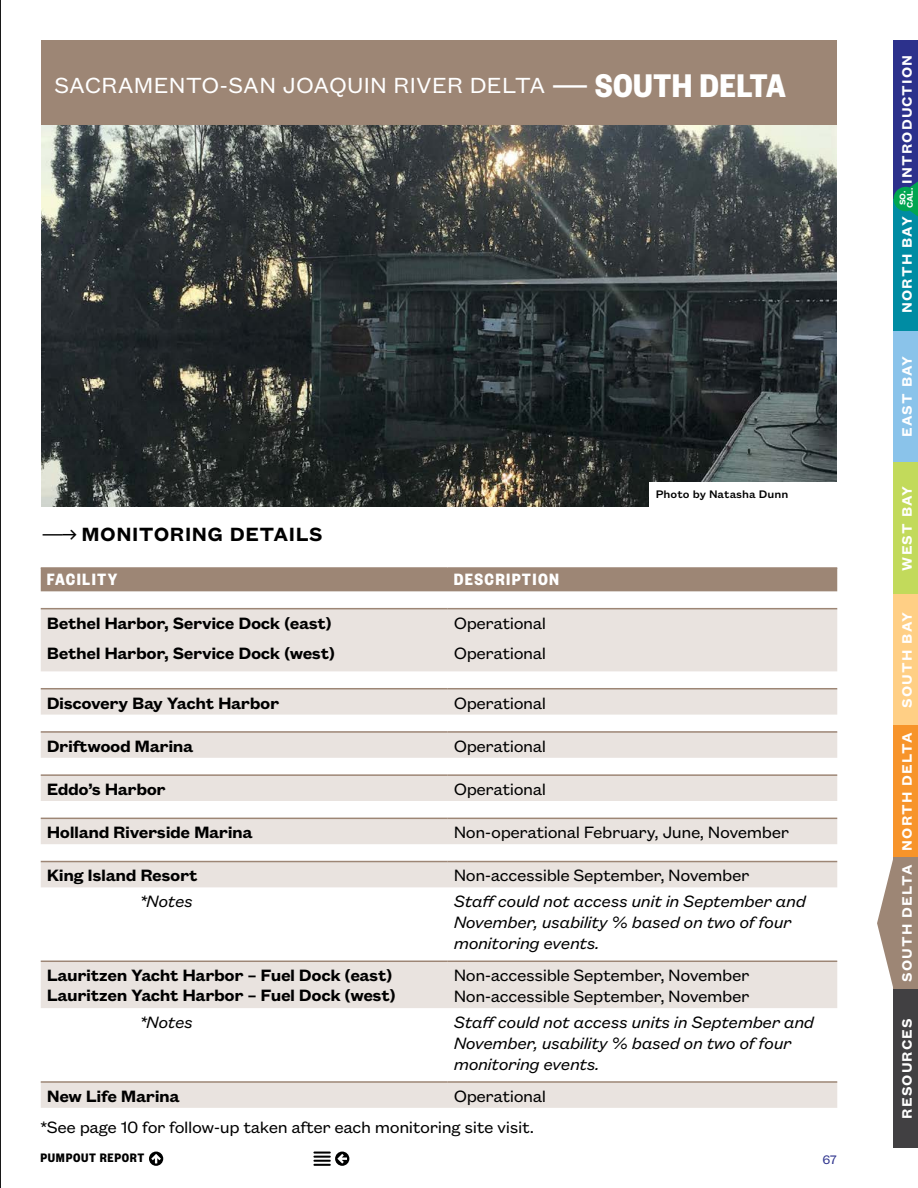
<style>
.page{position:relative;width:918px;height:1188px;background:#fff}
.page>*{position:absolute;margin:0;border:0;box-sizing:border-box;transform-origin:0 0}
.t1{font:24px "Founders Grotesk Text";letter-spacing:.01em;color:#fff}
.t2{font:600 21px "Founders Grotesk Text";letter-spacing:.025em;color:#000}
.t3{font:18px/21px "Founders Grotesk Text";letter-spacing:-.025em;color:#000}
.t4{font:600 18px/19.5px "Founders Grotesk Text";letter-spacing:-.025em;color:#000}
.t5{font:italic 18px/21px "Founders Grotesk Text";letter-spacing:-.025em;color:#000}
.t6{font:700 18px "Founders Grotesk Cond";letter-spacing:.075em;color:#fff}
.t7{font:600 15px "Founders Grotesk Text";letter-spacing:.075em;color:#fff}
.t8{font:700 13.5px "Founders Grotesk Cond";letter-spacing:.05em;color:#000}
.t9{font:13.5px "Founders Grotesk Text";color:#2c318c}
.t10{font:500 12px "Founders Grotesk Text";color:#000}
.t11{font:600 9px/7.5px "Founders Grotesk Text";color:#fff;text-align:center}
.s1{font-family:"Fedra Serif A Std";font-size:36px}
.s2{font-family:"Founders Grotesk Cond";font-weight:700;font-size:36px}
.s3{font-family:"Fedra Serif A Std";font-weight:400}
</style>
<div class="page">
<div style="left:894px;top:40px;width:24px;height:159px;background:#2c318c"></div>
<div style="left:894px;top:330px;width:24px;height:132px;background:#8ac3ea"></div>
<div style="left:894px;top:199px;width:24px;height:131px;background:#008ca3"></div>
<div style="left:894px;top:462px;width:24px;height:132px;background:#c2da5b"></div>
<div style="left:894px;top:594px;width:24px;height:132px;background:#ffcf85"></div>
<div style="left:894px;top:726px;width:24px;height:132px;background:#f7942a"></div>
<div style="left:894px;top:858px;width:24px;height:131px;background:#9d8675"></div>
<svg style="left:313px;top:1152px;width:36px;height:14px"></svg>
<svg style="left:894px;top:181px;width:24px;height:36px"></svg>
<svg style="left:149px;top:1152px;width:14px;height:14px"></svg>
<div style="left:894px;top:989px;width:24px;height:159px;background:#414042"></div>
<div style="left:41px;top:40px;width:796px;height:86px;background:#9d8675"></div>
<svg style="left:877px;top:857px;width:17px;height:132px"></svg>
<div style="left:41px;top:569px;width:796px;height:22px;background:#9d8675"></div>
<svg style="left:41px;top:609px;width:796px;height:499px;fill:#e9e3df"></svg>
<hr style="left:41px;top:567px;width:407px;height:2px;background:#9d8675">
<hr style="left:448px;top:567px;width:389px;height:2px;background:#9d8675">
<hr style="left:41px;top:774px;width:407px;height:2px;background:#9d8675">
<hr style="left:448px;top:774px;width:389px;height:2px;background:#9d8675">
<hr style="left:41px;top:1081px;width:407px;height:2px;background:#9d8675">
<hr style="left:448px;top:1081px;width:389px;height:2px;background:#9d8675">
<hr style="left:41px;top:608px;width:407px;height:1px;background:#9d8675">
<hr style="left:448px;top:608px;width:389px;height:1px;background:#9d8675">
<hr style="left:41px;top:818px;width:407px;height:1px;background:#9d8675">
<hr style="left:448px;top:818px;width:389px;height:1px;background:#9d8675">
<hr style="left:41px;top:688px;width:407px;height:1px;background:#9d8675">
<hr style="left:448px;top:688px;width:389px;height:1px;background:#9d8675">
<hr style="left:41px;top:731px;width:407px;height:2px;background:#9d8675">
<hr style="left:448px;top:731px;width:389px;height:2px;background:#9d8675">
<hr style="left:41px;top:861px;width:407px;height:1px;background:#9d8675">
<hr style="left:448px;top:861px;width:389px;height:1px;background:#9d8675">
<hr style="left:41px;top:961px;width:407px;height:1px;background:#9d8675">
<hr style="left:448px;top:961px;width:389px;height:1px;background:#9d8675">
<img style="left:41px;top:126px;width:796px;height:380px">
<div style="left:649px;top:482px;width:188px;height:24px;background:#fff"></div>
<hr style="left:0;top:0;width:1px;height:1188px;background:#000">
<h1 class="t1" style="left:55px;top:69px;width:733px">SACRAMENTO-SAN JOAQUIN RIVER DELTA <span class="s1">—</span> <span class="s2">SOUTH DELTA</span></h1>
<p class="t2" style="left:42px;top:520px;width:282px"><span class="s3">—→</span> MONITORING DETAILS</p>
<p class="t10" style="left:656px;top:486px;width:134px">Photo by Natasha Dunn</p>
<p class="t6" style="left:47px;top:568px;width:72px">FACILITY</p>
<p class="t6" style="left:454px;top:568px;width:107px">DESCRIPTION</p>
<p class="t4" style="left:47px;top:612px;width:287px">Bethel Harbor, Service Dock (east)</p>
<p class="t3" style="left:454px;top:611px;width:94px">Operational</p>
<p class="t4" style="left:47px;top:642px;width:290px">Bethel Harbor, Service Dock (west)</p>
<p class="t3" style="left:454px;top:641px;width:94px">Operational</p>
<p class="t4" style="left:47px;top:692px;width:234px">Discovery Bay Yacht Harbor</p>
<p class="t3" style="left:454px;top:691px;width:94px">Operational</p>
<p class="t4" style="left:47px;top:735px;width:148px">Driftwood Marina</p>
<p class="t3" style="left:454px;top:734px;width:94px">Operational</p>
<p class="t4" style="left:47px;top:778px;width:121px">Eddo’s Harbor</p>
<p class="t3" style="left:454px;top:777px;width:94px">Operational</p>
<p class="t4" style="left:47px;top:821px;width:207px">Holland Riverside Marina</p>
<p class="t3" style="left:454px;top:821px;width:337px">Non-operational February, June, November</p>
<p class="t4" style="left:47px;top:865px;width:153px">King Island Resort</p>
<p class="t3" style="left:454px;top:864px;width:297px">Non-accessible September, November</p>
<p class="t5" style="left:140px;top:890px;width:55px">*Notes</p>
<p class="t5" style="left:454px;top:890px;width:354px">Staff could not access unit in September and<br>November, usability % based on two of four monitoring events.</p>
<p class="t4" style="left:47px;top:964px;width:351px">Lauritzen Yacht Harbor – Fuel Dock (east)<br>Lauritzen Yacht Harbor – Fuel Dock (west)</p>
<p class="t3" style="left:454px;top:964px;width:297px">Non-accessible September, November<br>Non-accessible September, November</p>
<p class="t5" style="left:140px;top:1010px;width:55px">*Notes</p>
<p class="t5" style="left:454px;top:1010px;width:362px">Staff could not access units in September and<br>November, usability % based on two of four monitoring events.</p>
<p class="t4" style="left:47px;top:1085px;width:134px">New Life Marina</p>
<p class="t3" style="left:454px;top:1084px;width:94px">Operational</p>
<p class="t3" style="left:40px;top:1115px;width:495px">*See page 10 for follow-up taken after each monitoring site visit.</p>
<p class="t8" style="left:40px;top:1149px;width:105px">PUMPOUT REPORT</p>
<p class="t9" style="left:822px;top:1150px;width:16px">67</p>
<p class="t7" style="left:897px;top:184px;width:130px;rotate:-90deg">INTRODUCTION</p>
<p class="t11" style="left:898px;top:208px;width:22px;rotate:-90deg">SO.<br>CAL.</p>
<p class="t7" style="left:897px;top:313px;width:98px;rotate:-90deg">NORTH BAY</p>
<p class="t7" style="left:897px;top:437px;width:83px;rotate:-90deg">EAST BAY</p>
<p class="t7" style="left:897px;top:571px;width:86px;rotate:-90deg">WEST BAY</p>
<p class="t7" style="left:897px;top:708px;width:98px;rotate:-90deg">SOUTH BAY</p>
<p class="t7" style="left:897px;top:851px;width:120px;rotate:-90deg">NORTH DELTA</p>
<p class="t7" style="left:897px;top:982px;width:119px;rotate:-90deg">SOUTH DELTA</p>
<p class="t7" style="left:897px;top:1119px;width:102px;rotate:-90deg">RESOURCES</p>
</div>
